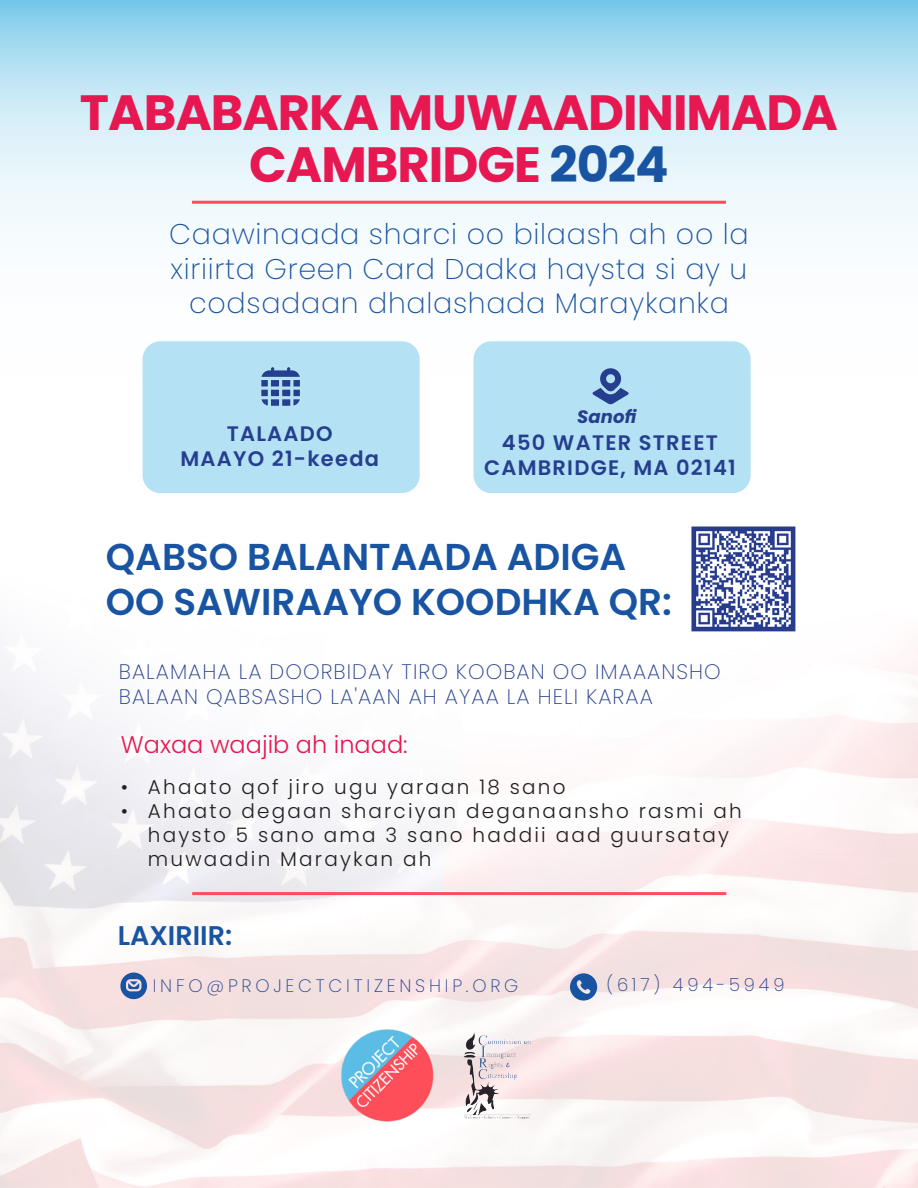
<style>
.page{position:relative;width:918px;height:1188px;background:#fff}
.page>*{position:absolute;margin:0;border:0;box-sizing:border-box;transform-origin:0 0}
.t1{font:700 49.5px/52.5px "Poppins";letter-spacing:-.02em;color:#e61751;text-align:center}
.t2{font:600 37.35px/44.8px "Poppins";color:#1954a2}
.t3{font:200 28.5px/34.2px "Poppins";letter-spacing:.025em;color:#1954a2;text-align:center}
.t4{font:600 27px "Poppins";color:#1954a2}
.t5{font:300 24px "Poppins";color:#e61751}
.t6{font:200 21px/25.2px "Poppins";letter-spacing:.05em;color:#253f8e}
.t7{font:600 21px "Poppins";letter-spacing:.06em;color:#253f8e}
.t8{font:300 19.95px/24px "Poppins";letter-spacing:.11em;color:#231f20}
.t9{font:200 18px "Poppins";letter-spacing:.21em;color:#24418f}
.t10{font:italic 700 18px "Poppins";letter-spacing:.01em;color:#253f8e}
.s1{color:#1954a2}
</style>
<div class="page">
<img style="left:1px;top:1px;width:916px;height:1186px">
<img style="left:687px;top:523px;width:111px;height:111px">
<div style="left:143px;top:341px;width:277px;height:152px;background:#b4e1f4;border-radius:18px"></div>
<div style="left:474px;top:341px;width:277px;height:152px;background:#b4e1f4;border-radius:18px"></div>
<hr style="left:192px;top:201px;width:534px;height:3px;background:#fd4e59">
<hr style="left:192px;top:892px;width:534px;height:3px;background:#fd4e59">
<img style="left:340px;top:1029px;width:93px;height:93px">
<img style="left:466px;top:1032px;width:10px;height:18px">
<svg style="left:569px;top:972px;width:30px;height:30px"></svg>
<svg style="left:120px;top:972px;width:27px;height:27px"></svg>
<svg style="left:261px;top:367px;width:39px;height:39px"></svg>
<svg style="left:592px;top:368px;width:37px;height:37px"></svg>
<p class="t1" style="left:80px;top:86px;width:760px">TABABARKA MUWAADINIMADA<br>CAMBRIDGE <span class="s1">2024</span></p>
<p class="t3" style="left:169px;top:217px;width:581px">Caawinaada sharci oo bilaash ah oo la xiriirta Green Card Dadka haysta si ay u codsadaan dhalashada Maraykanka</p>
<p class="t7" style="left:227px;top:421px;width:107px">TALAADO</p>
<p class="t7" style="left:180px;top:446px;width:200px">MAAYO 21-keeda</p>
<p class="t10" style="left:577px;top:406px;width:61px">Sanofi</p>
<p class="t7" style="left:502px;top:430px;width:217px">450 WATER STREET</p>
<p class="t7" style="left:484px;top:455px;width:253px">CAMBRIDGE, MA 02141</p>
<p class="t2" style="left:106px;top:535px;width:568px">QABSO BALANTAADA ADIGA<br>OO SAWIRAAYO KOODHKA QR:</p>
<p class="t6" style="left:119px;top:659px;width:604px">BALAMAHA LA DOORBIDAY TIRO KOOBAN OO IMAAANSHO<br>BALAAN QABSASHO LA'AAN AH AYAA LA HELI KARAA</p>
<p class="t5" style="left:121px;top:731px;width:288px">Waxaa waajib ah inaad:</p>
<p class="t8" style="left:121px;top:775px;width:446px">• Ahaato qof jiro ugu yaraan 18 sano</p>
<p class="t8" style="left:148px;top:799px;width:595px;text-indent:-27px">• Ahaato degaan sharciyan deganaansho rasmi ah haysto 5 sano ama 3 sano haddii aad guursatay muwaadin Maraykan ah</p>
<p class="t4" style="left:118px;top:920px;width:116px">LAXIRIIR:</p>
<p class="t9" style="left:153px;top:975px;width:367px">INFO@PROJECTCITIZENSHIP.ORG</p>
<p class="t9" style="left:606px;top:975px;width:180px">(617) 494-5949</p>
</div>
